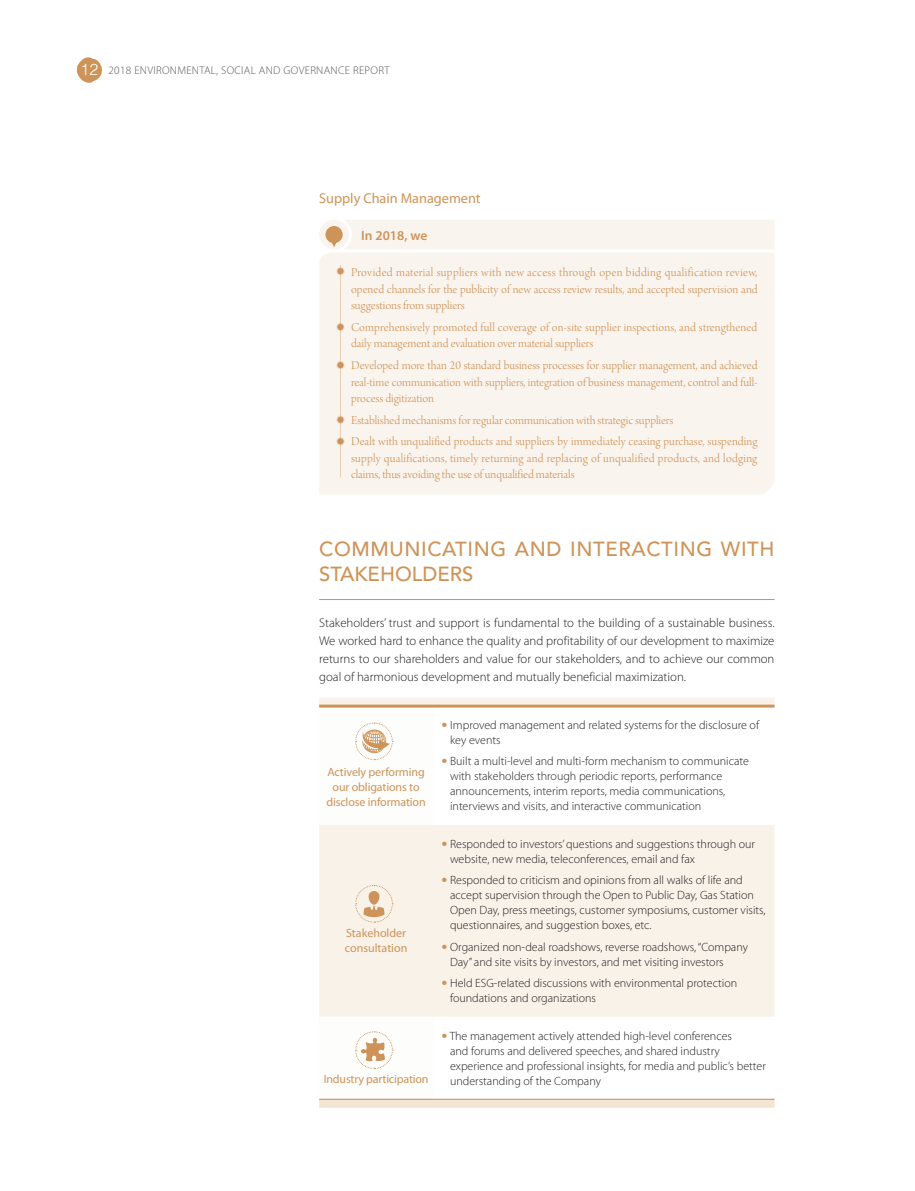
<style>
.page{position:relative;width:915px;height:1191px;background:#fff}
.page>*{position:absolute;margin:0;border:0;box-sizing:border-box;transform-origin:0 0}
.t1{font:500 20.25px/24.8px "Avenir LT Std";letter-spacing:.03em;color:#ce9358}
.t2{font:14.25px "Myriad Pro";color:#ce9358}
.t3{font:600 13.5px "Myriad Pro";color:#ce9358}
.t4{font:12.75px/16.5px "Arno Pro Light Display";letter-spacing:.005em;color:#ce9358}
.t5{font:300 12.75px/18px "Myriad Pro";color:#231f20;text-align:justify}
.t6{font:300 12px/15px "Myriad Pro";color:#231f20}
.t7{font:12px/15px "Myriad Pro";letter-spacing:-.01em;color:#ce9358;text-align:center}
.t8{font:300 11.25px "Myriad Pro";letter-spacing:.025em;color:#57585a}
.s1{font-family:"Helvetica";font-size:15.9px;color:#fff}
</style>
<div class="page">
<svg style="left:77px;top:57px;width:25px;height:26px"></svg>
<div style="left:319px;top:253px;width:455px;height:241px;background:#faf4ee"></div>
<div style="left:319px;top:220px;width:30px;height:29px;background:#faf4ee;border-radius:50%"></div>
<svg style="left:325px;top:226px;width:17px;height:17px"></svg>
<div style="left:329px;top:220px;width:445px;height:29px;background:#faf4ee"></div>
<hr style="left:319px;top:599px;width:455px;height:1px;background:#ce9358">
<svg style="left:319px;top:698px;width:455px;height:318px;fill:#f9f2e9"></svg>
<svg style="left:319px;top:707px;width:114px;height:344px;fill:#f9f2e9"></svg>
<svg style="left:319px;top:1099px;width:455px;height:8px"></svg>
<hr style="left:319px;top:1098px;width:114px;height:1px;background:#ce9358">
<hr style="left:433px;top:1098px;width:341px;height:1px;background:#ce9358">
<hr style="left:319px;top:704px;width:114px;height:3px;background:#ce9358">
<hr style="left:433px;top:704px;width:341px;height:3px;background:#ce9358">
<svg style="left:355px;top:722px;width:38px;height:38px"></svg>
<svg style="left:355px;top:884px;width:38px;height:39px"></svg>
<svg style="left:355px;top:1031px;width:38px;height:38px"></svg>
<hr style="left:340px;top:265px;width:1px;height:212px;background:#eaceb1">
<svg style="left:336px;top:267px;width:8px;height:8px"></svg>
<svg style="left:337px;top:268px;width:6px;height:6px"></svg>
<svg style="left:336px;top:323px;width:8px;height:8px"></svg>
<svg style="left:337px;top:324px;width:6px;height:6px"></svg>
<svg style="left:336px;top:361px;width:8px;height:8px"></svg>
<svg style="left:337px;top:362px;width:6px;height:6px"></svg>
<svg style="left:336px;top:415px;width:8px;height:9px"></svg>
<div style="left:337px;top:416px;width:6px;height:7px;background:#ce9358;border-radius:50%"></div>
<svg style="left:336px;top:437px;width:8px;height:8px"></svg>
<svg style="left:337px;top:438px;width:6px;height:6px"></svg>
<p class="t8" style="left:80px;top:64px;width:310px"><span class="s1">12</span> 2018 ENVIRONMENTAL, SOCIAL AND GOVERNANCE REPORT</p>
<p class="t2" style="left:319px;top:190px;width:163px">Supply Chain Management</p>
<p class="t3" style="left:361px;top:227px;width:67px">In 2018, we</p>
<p class="t4" style="left:351px;top:264px;width:408px;text-align:justify">Provided material suppliers with new access through open bidding qualification review, opened channels for the publicity of new access review results, and accepted supervision and suggestions from suppliers</p>
<p class="t4" style="left:351px;top:320px;width:407px">Comprehensively promoted full coverage of on-site supplier inspections, and strengthened daily management and evaluation over material suppliers</p>
<p class="t4" style="left:351px;top:358px;width:408px;text-align:justify">Developed more than 20 standard business processes for supplier management, and achieved real-time communication with suppliers, integration of business management, control and full&shy;process digitization</p>
<p class="t4" style="left:351px;top:410px;width:407px;line-height:21.6px">Established mechanisms for regular communication with strategic suppliers<br>Dealt with unqualified products and suppliers by immediately ceasing purchase, suspending</p>
<p class="t4" style="left:351px;top:450px;width:407px">supply qualifications, timely returning and replacing of unqualified products, and lodging claims, thus avoiding the use of unqualified materials</p>
<h1 class="t1" style="left:319px;top:537px;width:456px">COMMUNICATING AND INTERACTING WITH<br>STAKEHOLDERS</h1>
<p class="t5" style="left:319px;top:614px;width:456px">Stakeholders’ trust and support is fundamental to the building of a sustainable business.<br>We worked hard to enhance the quality and profitability of our development to maximize returns to our shareholders and value for our stakeholders, and to achieve our common goal of harmonious development and mutually beneficial maximization.</p>
<p class="t7" style="left:326px;top:764px;width:101px">Actively performing our obligations to disclose information</p>
<p class="t7" style="left:345px;top:925px;width:64px;text-align:left">Stakeholder consultation</p>
<p class="t7" style="left:323px;top:1071px;width:106px">Industry participation</p>
<p class="t6" style="left:450px;top:717px;width:310px;text-indent:-9px"><sup>●</sup> Improved management and related systems for the disclosure of key events</p>
<p class="t6" style="left:450px;top:754px;width:300px;text-indent:-9px"><sup>●</sup> Built a multi-level and multi-form mechanism to communicate with stakeholders through periodic reports, performance announcements, interim reports, media communications, interviews and visits, and interactive communication</p>
<p class="t6" style="left:450px;top:836px;width:306px;text-indent:-9px"><sup>●</sup> Responded to investors’ questions and suggestions through our website, new media, teleconferences, email and fax</p>
<p class="t6" style="left:450px;top:873px;width:317px;text-indent:-9px"><sup>●</sup> Responded to criticism and opinions from all walks of life and accept supervision through the Open to Public Day, Gas Station Open Day, press meetings, customer symposiums, customer visits, questionnaires, and suggestion boxes, etc.</p>
<p class="t6" style="left:450px;top:939px;width:299px;text-indent:-9px"><sup>●</sup> Organized non-deal roadshows, reverse roadshows, “Company<br>Day” and site visits by investors, and met visiting investors</p>
<p class="t6" style="left:450px;top:975px;width:288px;text-indent:-9px"><sup>●</sup> Held ESG-related discussions with environmental protection foundations and organizations</p>
<p class="t6" style="left:450px;top:1028px;width:317px;text-indent:-9px"><sup>●</sup> The management actively attended high-level conferences<br>and forums and delivered speeches, and shared industry experience and professional insights, for media and public’s better understanding of the Company</p>
</div>
